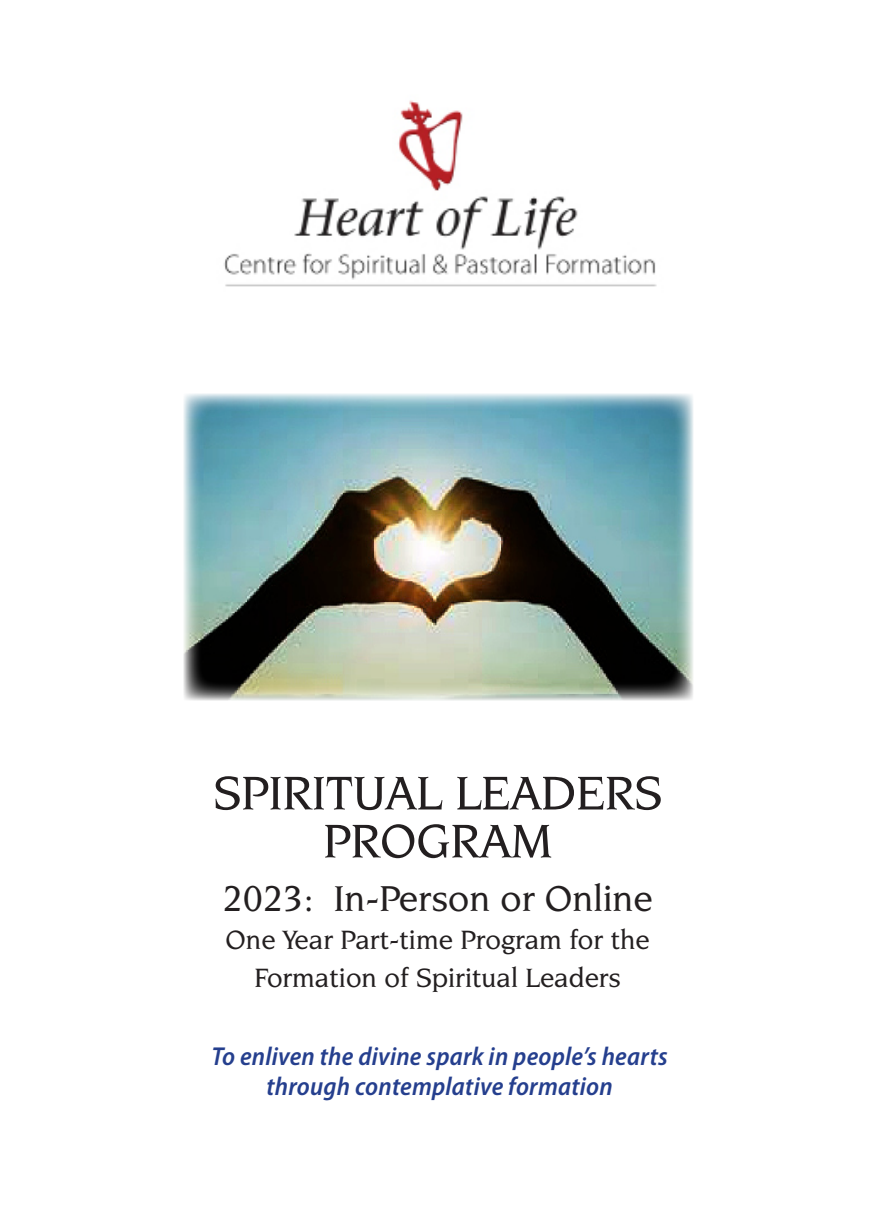
<style>
.page{position:relative;width:874px;height:1225px;background:#fff}
.page>*{position:absolute;margin:0;border:0;box-sizing:border-box;transform-origin:0 0}
.Body_Copy{font:500 50px/48px "Novarese IT Cby BT";color:#231f20;text-align:center}
.Cover_text{font:500 38px "Novarese IT Cby BT";color:#231f20}
.Cover_text-2{font:500 28px "Novarese IT Cby BT";color:#231f20}
.Cover_text_2{font:italic 600 semi-condensed 26px/30px "Myriad Pro";letter-spacing:.01em;color:#253f8e;text-align:center}
</style>
<div class="page">
<img style="left:224px;top:100px;width:433px;height:187px">
<img style="left:183px;top:393px;width:510px;height:308px">
<p class="Body_Copy" style="left:213px;top:768px;width:450px">SPIRITUAL LEADERS<br>PROGRAM</p>
<p class="Cover_text" style="left:222px;top:876px;width:432px">2023: In-Person or Online</p>
<p class="Cover_text-2" style="left:225px;top:923px;width:425px">One Year Part-time Program for the</p>
<p class="Cover_text-2" style="left:254px;top:960px;width:368px">Formation of Spiritual Leaders</p>
<p class="Cover_text_2" style="left:211px;top:1041px;width:457px">To enliven the divine spark in people’s hearts through contemplative formation</p>
</div>
